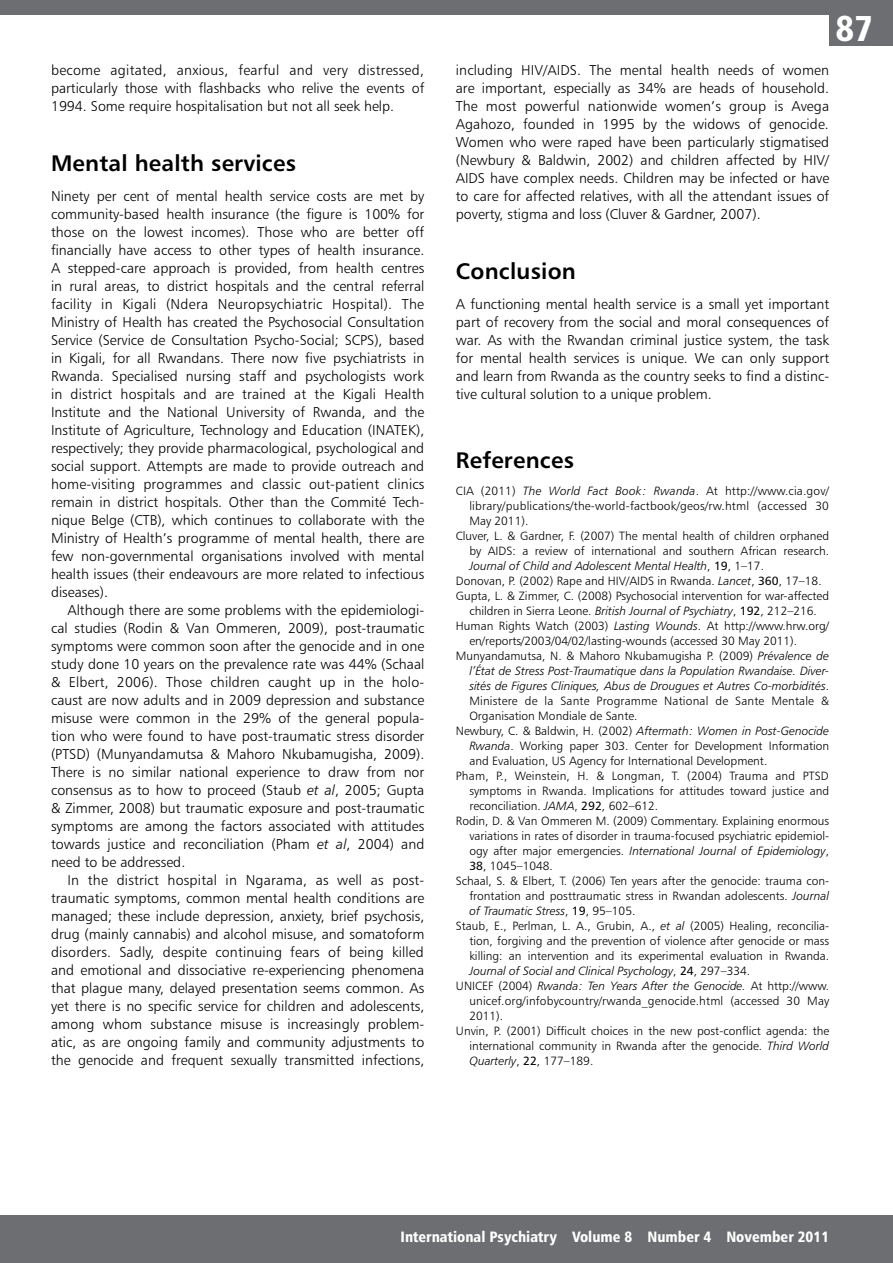
<style>
.page{position:relative;width:893px;height:1263px;background:#fff}
.page>*{position:absolute;margin:0;border:0;box-sizing:border-box;transform-origin:0 0}
.t1{font:36px "Humanist 777 BT Black Condensed B";color:#fff}
.t2{font:22.5px "Humanist 777 BT Bold B";letter-spacing:.01em;color:#000}
.t3{font:15px "Humanist 777 BT Black Condensed B";color:#fff}
.t4{font:14.25px/18px "Humanist 777 BT Light B";color:#000;text-align:justify}
.t5{font:12px/15px "Humanist 777 BT Light B";color:#000}
.t6{font:12px/15px "Humanist 777 BT Light Italic B";color:#000}
.t7{font:12px "Humanist 777 BT Light B";letter-spacing:.02em;color:#000}
.s1{font-family:"Humanist 777 BT Light Italic B"}
.s2{font-family:"Humanist 777 BT Light B"}
.s3{font-family:"Humanist 777 BT Roman B"}
</style>
<div class="page">
<div style="left:0;top:1215px;width:893px;height:48px;background:#6d6e71"></div>
<div style="left:829px;top:0;width:64px;height:46px;background:#6d6e71"></div>
<div style="left:0;top:0;width:893px;height:15px;background:#6d6e71"></div>
<p class="t4" style="left:51px;top:60px;width:375px">become agitated, anxious, fearful and very distressed, particularly those with flashbacks who relive the events of 1994. Some require hospitalisation but not all seek help.</p>
<h2 class="t2" style="left:51px;top:149px;width:246px">Mental health services</h2>
<p class="t4" style="left:51px;top:186px;width:375px">Ninety per cent of mental health service costs are met by community-based health insurance (the figure is 100% for those on the lowest incomes). Those who are better off financially have access to other types of health insurance.<br>A stepped-care approach is provided, from health centres in rural areas, to district hospitals and the central referral facility in Kigali (Ndera Neuropsychiatric Hospital). The Ministry of Health has created the Psychosocial Consultation Service (Service de Consultation Psycho-Social; SCPS), based in Kigali, for all Rwandans. There now five psychiatrists in Rwanda. Specialised nursing staff and psychologists work in district hospitals and are trained at the Kigali Health Institute and the National University of Rwanda, and the Institute of Agriculture, Technology and Education (INATEK), respectively; they provide pharmacological, psychological and social support. Attempts are made to provide outreach and home-visiting programmes and classic out-patient clinics remain in district hospitals. Other than the Commité Tech&shy;nique Belge (CTB), which continues to collaborate with the Ministry of Health’s programme of mental health, there are few non-governmental organisations involved with mental health issues (their endeavours are more related to infectious diseases).</p>
<p class="t4" style="left:51px;top:600px;width:375px;text-indent:17px">Although there are some problems with the epidemiologi&shy;cal studies (Rodin &amp; Van Ommeren, 2009), post-traumatic symptoms were common soon after the genocide and in one study done 10 years on the prevalence rate was 44% (Schaal &amp; Elbert, 2006). Those children caught up in the holo&shy;caust are now adults and in 2009 depression and substance misuse were common in the 29% of the general popula&shy;tion who were found to have post-traumatic stress disorder (PTSD) (Munyandamutsa &amp; Mahoro Nkubamugisha, 2009).<br>There is no similar national experience to draw from nor consensus as to how to proceed (Staub <span class="s1">et al</span>, 2005; Gupta &amp; Zimmer, 2008) but traumatic exposure and post-traumatic symptoms are among the factors associated with attitudes towards justice and reconciliation (Pham <span class="s1">et al</span>, 2004) and need to be addressed.</p>
<p class="t4" style="left:51px;top:870px;width:375px;text-indent:17px">In the district hospital in Ngarama, as well as post&shy;traumatic symptoms, common mental health conditions are managed; these include depression, anxiety, brief psychosis, drug (mainly cannabis) and alcohol misuse, and somatoform disorders. Sadly, despite continuing fears of being killed and emotional and dissociative re-experiencing phenomena that plague many, delayed presentation seems common. As yet there is no specific service for children and adolescents, among whom substance misuse is increasingly problem&shy;atic, as are ongoing family and community adjustments to the genocide and frequent sexually transmitted infections,</p>
<h1 class="t1" style="left:836px;top:6px;width:39px">87</h1>
<p class="t4" style="left:456px;top:60px;width:375px">including HIV/AIDS. The mental health needs of women are important, especially as 34% are heads of household.<br>The most powerful nationwide women’s group is Avega Agahozo, founded in 1995 by the widows of genocide.<br>Women who were raped have been particularly stigmatised (Newbury &amp; Baldwin, 2002) and children affected by HIV/ AIDS have complex needs. Children may be infected or have to care for affected relatives, with all the attendant issues of poverty, stigma and loss (Cluver &amp; Gardner, 2007).</p>
<h2 class="t2" style="left:456px;top:257px;width:122px">Conclusion</h2>
<p class="t4" style="left:456px;top:294px;width:375px">A functioning mental health service is a small yet important part of recovery from the social and moral consequences of war. As with the Rwandan criminal justice system, the task for mental health services is unique. We can only support and learn from Rwanda as the country seeks to find a distinc&shy;tive cultural solution to a unique problem.</p>
<h2 class="t2" style="left:456px;top:446px;width:120px">References</h2>
<p class="t5" style="left:456px;top:483px;width:375px">CIA (2011) <span class="s1">The World Fact Book: Rwanda</span>. At http://www.cia.gov/</p>
<p class="t7" style="left:469px;top:498px;width:361px">library/publications/the-world-factbook/geos/rw.html (accessed 30</p>
<p class="t5" style="left:469px;top:513px;width:61px">May 2011).</p>
<p class="t5" style="left:456px;top:528px;width:375px">Cluver, L. &amp; Gardner, F. (2007) The mental health of children orphaned</p>
<p class="t5" style="left:469px;top:543px;width:361px">by AIDS: a review of international and southern African research.</p>
<p class="t6" style="left:469px;top:558px;width:296px">Journal of Child and Adolescent Mental Health<span class="s2">,</span> <span class="s3">19</span><span class="s2">, 1–17.</span></p>
<p class="t5" style="left:456px;top:573px;width:367px">Donovan, P. (2002) Rape and HIV/AIDS in Rwanda. <span class="s1">Lancet</span>, <span class="s3">360</span>, 17–18.</p>
<p class="t5" style="left:456px;top:588px;width:375px">Gupta, L. &amp; Zimmer, C. (2008) Psychosocial intervention for war-affected</p>
<p class="t5" style="left:469px;top:603px;width:349px">children in Sierra Leone. <span class="s1">British Journal of Psychiatry</span>, <span class="s3">192</span>, 212–216.</p>
<p class="t5" style="left:456px;top:618px;width:375px">Human Rights Watch (2003) <span class="s1">Lasting Wounds</span>. At http://www.hrw.org/</p>
<p class="t5" style="left:469px;top:633px;width:329px">en/reports/2003/04/02/lasting-wounds (accessed 30 May 2011).</p>
<p class="t5" style="left:456px;top:648px;width:375px">Munyandamutsa, N. &amp; Mahoro Nkubamugisha P. (2009) <span class="s1">Prévalence de</span></p>
<p class="t6" style="left:469px;top:663px;width:361px">l’État de Stress Post-Traumatique dans la Population Rwandaise. Diver&shy;sités de Figures Cliniques, Abus de Drougues et Autres Co-morbidités<span class="s2">.</span></p>
<p class="t5" style="left:469px;top:693px;width:361px">Ministere de la Sante Programme National de Sante Mentale &amp;<br>Organisation Mondiale de Sante.</p>
<p class="t6" style="left:456px;top:723px;width:375px"><span class="s2">Newbury, C. &amp; Baldwin, H. (2002)</span> Aftermath: Women in Post-Genocide</p>
<p class="t5" style="left:469px;top:738px;width:361px"><span class="s1">Rwanda</span>. Working paper 303. Center for Development Information</p>
<p class="t5" style="left:469px;top:753px;width:299px">and Evaluation, US Agency for International Development.</p>
<p class="t5" style="left:456px;top:768px;width:374px">Pham, P., Weinstein, H. &amp; Longman, T. (2004) Trauma and PTSD</p>
<p class="t5" style="left:469px;top:783px;width:361px">symptoms in Rwanda. Implications for attitudes toward justice and</p>
<p class="t5" style="left:469px;top:798px;width:190px">reconciliation. <span class="s1">JAMA</span>, <span class="s3">292</span>, 602–612.</p>
<p class="t5" style="left:456px;top:813px;width:375px">Rodin, D. &amp; Van Ommeren M. (2009) Commentary. Explaining enormous</p>
<p class="t5" style="left:469px;top:828px;width:361px">variations in rates of disorder in trauma-focused psychiatric epidemiol-</p>
<p class="t6" style="left:469px;top:843px;width:361px"><span class="s2">ogy after major emergencies.</span> International Journal of Epidemiology<span class="s2">,</span></p>
<p class="t5" style="left:469px;top:858px;width:85px"><span class="s3">38</span>, 1045–1048.</p>
<p class="t5" style="left:456px;top:873px;width:375px">Schaal, S. &amp; Elbert, T. (2006) Ten years after the genocide: trauma con-</p>
<p class="t5" style="left:469px;top:888px;width:361px">frontation and posttraumatic stress in Rwandan adolescents. <span class="s1">Journal</span></p>
<p class="t6" style="left:469px;top:903px;width:168px">of Traumatic Stress<span class="s2">,</span> <span class="s3">19</span><span class="s2">, 95–105.</span></p>
<p class="t5" style="left:469px;top:918px;width:361px;text-align:justify;text-indent:-14px">Staub, E., Perlman, L. A., Grubin, A., <span class="s1">et al</span> (2005) Healing, reconcilia&shy;tion, forgiving and the prevention of violence after genocide or mass killing: an intervention and its experimental evaluation in Rwanda.</p>
<p class="t6" style="left:456px;top:963px;width:375px;text-indent:14px">Journal of Social and Clinical Psychology<span class="s2">,</span> <span class="s3">24</span><span class="s2">, 297–334.<br>UNICEF (2004)</span> Rwanda: Ten Years After the Genocide. <span class="s2">At http://www.</span></p>
<p class="t5" style="left:469px;top:993px;width:361px">unicef.org/infobycountry/rwanda_genocide.html (accessed 30 May</p>
<p class="t5" style="left:469px;top:1008px;width:35px">2011).</p>
<p class="t5" style="left:456px;top:1023px;width:375px">Unvin, P. (2001) Difficult choices in the new post-conflict agenda: the</p>
<p class="t5" style="left:469px;top:1038px;width:361px">international community in Rwanda after the genocide. <span class="s1">Third World</span></p>
<p class="t5" style="left:469px;top:1053px;width:126px"><span class="s1">Quarterly</span>, <span class="s3">22</span>, 177–189.</p>
<p class="t3" style="left:401px;top:1227px;width:430px">International Psychiatry Volume 8 Number 4 November 2011</p>
</div>
